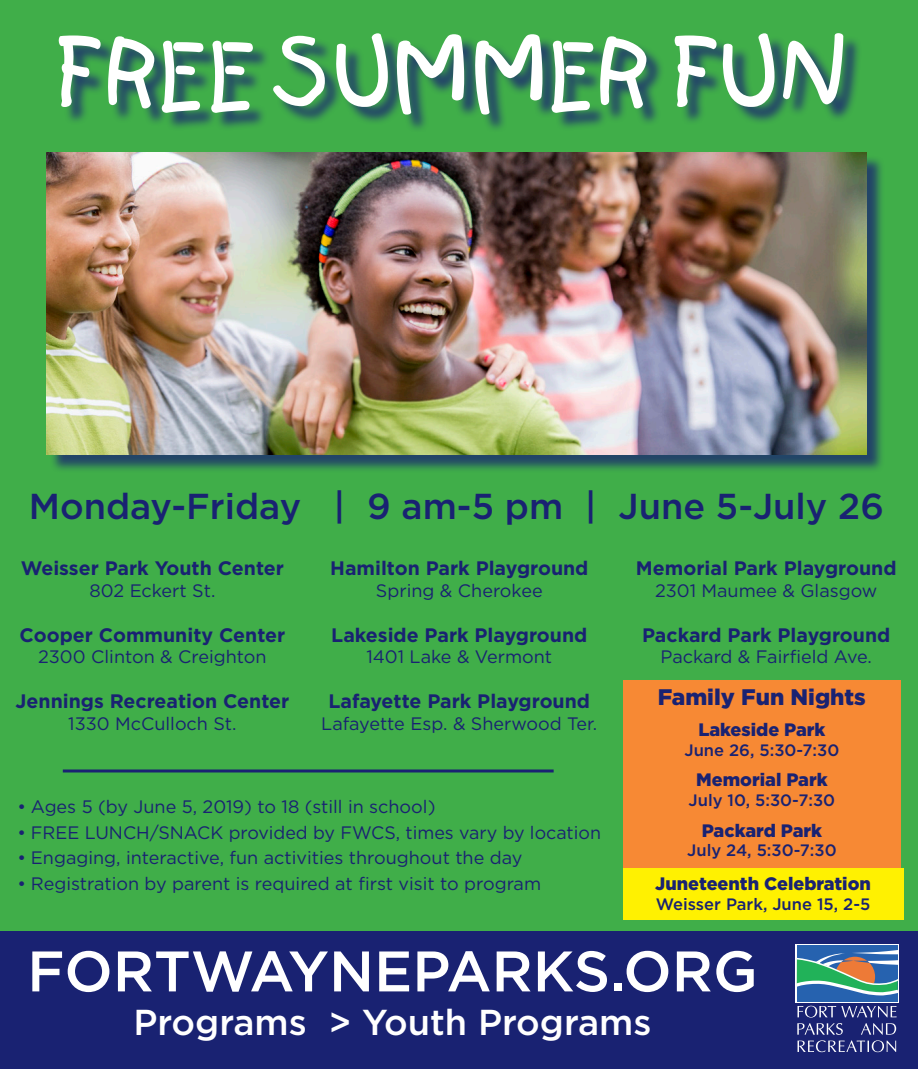
<style>
.page{position:relative;width:918px;height:1069px;background:#fff}
.page>*{position:absolute;margin:0;border:0;box-sizing:border-box;transform-origin:0 0}
.t1{font:500 57px "Gotham";color:#fff}
.t2{font:500 36px "Gotham";color:#192272}
.t3{font:500 36px "Gotham";color:#fff}
.t4{font:900 22.5px "Gotham";color:#192272}
.t5{font:700 19.5px "Gotham";color:#192272}
.t6{font:18px "Gotham";color:#192272}
.t7{font:900 18px "Gotham";color:#192272}
.t8{font:500 16.5px "Gotham";color:#192272}
</style>
<div class="page">
<div style="left:0;top:0;width:917px;height:931px;background:#40ae49"></div>
<div style="left:61px;top:36px;width:800px;height:97px;background:#192272;opacity:.75"></div>
<svg style="left:59px;top:33px;width:783px;height:81px"></svg>
<div style="left:622px;top:680px;width:278px;height:240px;background:#f78934"></div>
<hr style="left:63px;top:769px;width:490px;height:3px;background:#192272">
<div style="left:0;top:931px;width:917px;height:137px;background:#192272"></div>
<svg style="left:795px;top:944px;width:103px;height:58px"></svg>
<div style="left:796px;top:944px;width:101px;height:57px;background:#2662af"></div>
<svg style="left:797px;top:1005px;width:99px;height:29px"></svg>
<svg style="left:797px;top:1040px;width:98px;height:11px"></svg>
<svg style="left:795px;top:949px;width:104px;height:48px"></svg>
<div style="left:49px;top:155px;width:835px;height:318px;background:#192272;opacity:.75"></div>
<img style="left:47px;top:152px;width:818px;height:302px">
<div style="left:622px;top:868px;width:280px;height:52px;background:#fff101"></div>
<p class="t2" style="left:29px;top:483px;width:856px">Monday-Friday | 9 am-5 pm | June 5-July 26</p>
<p class="t5" style="left:21px;top:555px;width:264px">Weisser Park Youth Center</p>
<p class="t6" style="left:89px;top:578px;width:127px">802 Eckert St.</p>
<p class="t5" style="left:20px;top:621px;width:267px">Cooper Community Center</p>
<p class="t6" style="left:38px;top:645px;width:230px">2300 Clinton &amp; Creighton</p>
<p class="t5" style="left:16px;top:688px;width:275px">Jennings Recreation Center</p>
<p class="t6" style="left:68px;top:712px;width:170px">1330 McCulloch St.</p>
<p class="t5" style="left:330px;top:555px;width:260px">Hamilton Park Playground</p>
<p class="t6" style="left:376px;top:578px;width:168px">Spring &amp; Cherokee</p>
<p class="t5" style="left:331px;top:621px;width:257px">Lakeside Park Playground</p>
<p class="t6" style="left:366px;top:645px;width:187px">1401 Lake &amp; Vermont</p>
<p class="t5" style="left:328px;top:688px;width:263px">Lafayette Park Playground</p>
<p class="t6" style="left:321px;top:712px;width:277px">Lafayette Esp. &amp; Sherwood Ter.</p>
<p class="t5" style="left:635px;top:555px;width:262px">Memorial Park Playground</p>
<p class="t6" style="left:654px;top:578px;width:224px">2301 Maumee &amp; Glasgow</p>
<p class="t5" style="left:641px;top:621px;width:249px">Packard Park Playground</p>
<p class="t6" style="left:660px;top:645px;width:213px">Packard &amp; Fairfield Ave.</p>
<p class="t4" style="left:657px;top:681px;width:209px">Family Fun Nights</p>
<p class="t7" style="left:698px;top:716px;width:129px">Lakeside Park</p>
<p class="t8" style="left:684px;top:738px;width:156px">June 26, 5:30-7:30</p>
<p class="t7" style="left:695px;top:767px;width:133px">Memorial Park</p>
<p class="t8" style="left:688px;top:789px;width:148px">July 10, 5:30-7:30</p>
<p class="t7" style="left:701px;top:817px;width:122px">Packard Park</p>
<p class="t8" style="left:686px;top:839px;width:151px">July 24, 5:30-7:30</p>
<p class="t6" style="left:17px;top:795px;width:419px">• Ages 5 (by June 5, 2019) to 18 (still in school)</p>
<p class="t6" style="left:17px;top:820px;width:585px">• FREE LUNCH/SNACK provided by FWCS, times vary by location</p>
<p class="t6" style="left:17px;top:846px;width:506px">• Engaging, interactive, fun activities throughout the day</p>
<p class="t6" style="left:17px;top:871px;width:525px">• Registration by parent is required at first visit to program</p>
<p class="t7" style="left:655px;top:871px;width:217px">Juneteenth Celebration</p>
<p class="t8" style="left:655px;top:893px;width:216px">Weisser Park, June 15, 2-5</p>
<p class="t1" style="left:27px;top:933px;width:731px">FORTWAYNEPARKS.ORG</p>
<p class="t3" style="left:133px;top:998px;width:519px">Programs &gt; Youth Programs</p>
</div>
